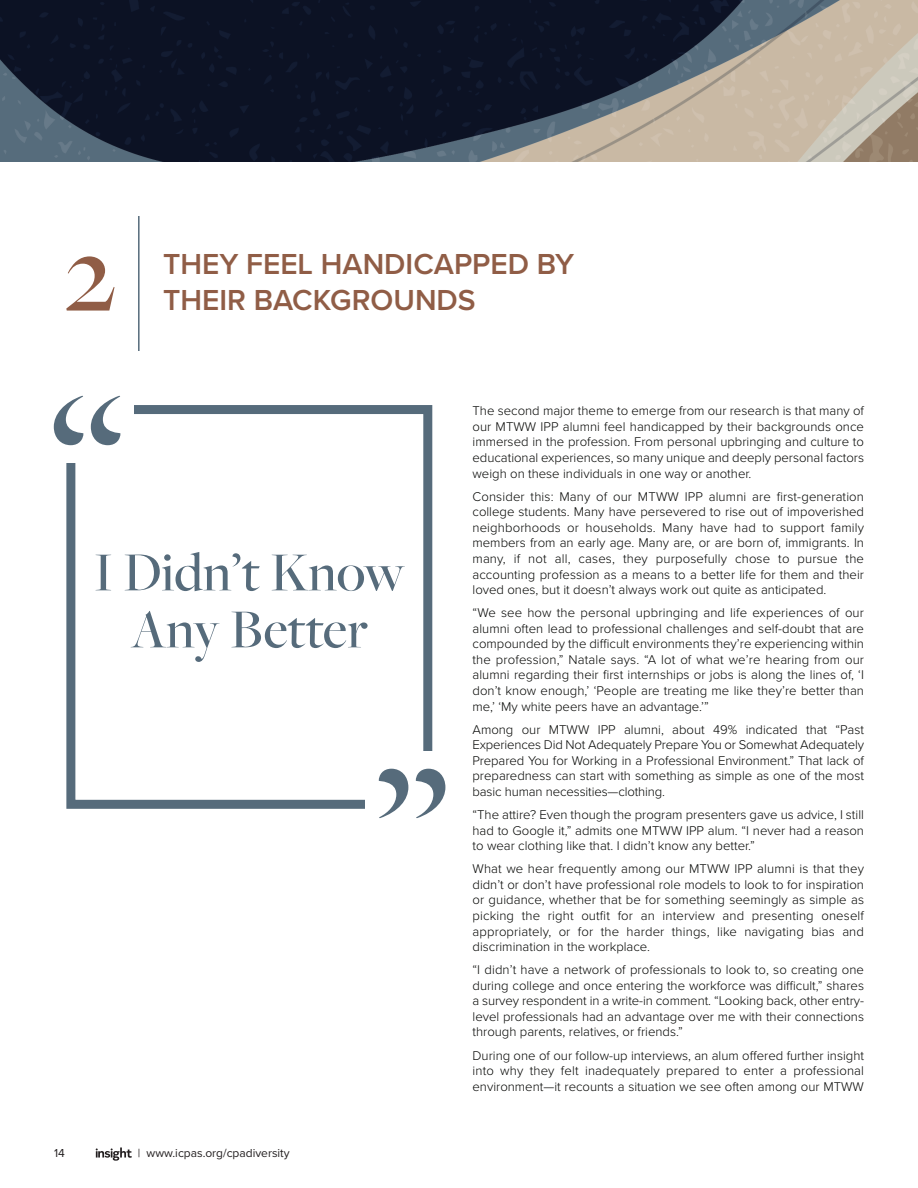
<style>
.page{position:relative;width:918px;height:1188px;background:#fff}
.page>*{position:absolute;margin:0;border:0;box-sizing:border-box;transform-origin:0 0}
.t1{font:500 57px/57px "Freight Big Pro";color:#566b7b;text-align:center}
.t2{font:600 30px/36px "Proxima Nova";color:#905d46}
.t3{font:300 13.2px/15.6px "Proxima Nova";color:#040503;text-align:justify}
.t4{font:12px "Proxima Nova";color:#231f20}
</style>
<div class="page">
<svg style="left:96px;top:1148px;width:36px;height:13px"></svg>
<img style="left:0;top:0;width:918px;height:162px">
<svg style="left:66px;top:256px;width:49px;height:55px"></svg>
<hr style="left:138px;top:216px;width:2px;height:135px;background:#566b7b">
<div style="left:66px;top:405px;width:366px;height:404px;border:9px solid #566b7b"></div>
<div style="left:47px;top:382px;width:87px;height:81px;background:#fff"></div>
<div style="left:365px;top:751px;width:80px;height:78px;background:#fff"></div>
<svg style="left:379px;top:769px;width:66px;height:49px"></svg>
<svg style="left:54px;top:396px;width:66px;height:49px"></svg>
<p class="t2" style="left:163px;top:249px;width:413px">THEY FEEL HANDICAPPED BY<br>THEIR BACKGROUNDS</p>
<p class="t1" style="left:94px;top:542px;width:313px">I Didn’t Know<br>Any Better</p>
<p class="t4" style="left:54px;top:1149px;width:12px">14</p>
<p class="t4" style="left:138px;top:1149px;width:153px">| www.icpas.org/cpadiversity</p>
<p class="t3" style="left:473px;top:404px;width:393px">The second major theme to emerge from our research is that many of our MTWW IPP alumni feel handicapped by their backgrounds once immersed in the profession. From personal upbringing and culture to educational experiences, so many unique and deeply personal factors weigh on these individuals in one way or another.</p>
<p class="t3" style="left:473px;top:490px;width:393px">Consider this: Many of our MTWW IPP alumni are first-generation college students. Many have persevered to rise out of impoverished neighborhoods or households. Many have had to support family members from an early age. Many are, or are born of, immigrants. In many, if not all, cases, they purposefully chose to pursue the accounting profession as a means to a better life for them and their loved ones, but it doesn’t always work out quite as anticipated.</p>
<p class="t3" style="left:473px;top:606px;width:393px">“We see how the personal upbringing and life experiences of our alumni often lead to professional challenges and self-doubt that are compounded by the difficult environments they’re experiencing within the profession,” Natale says. “A lot of what we’re hearing from our alumni regarding their first internships or jobs is along the lines of, ‘I don’t know enough,’ ‘People are treating me like they’re better than me,’ ‘My white peers have an advantage.’”</p>
<p class="t3" style="left:473px;top:723px;width:393px">Among our MTWW IPP alumni, about 49% indicated that “Past Experiences Did Not Adequately Prepare You or Somewhat Adequately Prepared You for Working in a Professional Environment.” That lack of preparedness can start with something as simple as one of the most basic human necessities—clothing.</p>
<p class="t3" style="left:473px;top:808px;width:393px">“The attire? Even though the program presenters gave us advice, I still had to Google it,” admits one MTWW IPP alum. “I never had a reason to wear clothing like that. I didn’t know any better.”</p>
<p class="t3" style="left:473px;top:862px;width:393px">What we hear frequently among our MTWW IPP alumni is that they didn’t or don’t have professional role models to look to for inspiration or guidance, whether that be for something seemingly as simple as picking the right outfit for an interview and presenting oneself appropriately, or for the harder things, like navigating bias and discrimination in the workplace.</p>
<p class="t3" style="left:473px;top:963px;width:393px">“I didn’t have a network of professionals to look to, so creating one during college and once entering the workforce was difficult,” shares a survey respondent in a write-in comment. “Looking back, other entry&shy;level professionals had an advantage over me with their connections through parents, relatives, or friends.”</p>
<p class="t3" style="left:473px;top:1049px;width:393px">During one of our follow-up interviews, an alum offered further insight into why they felt inadequately prepared to enter a professional environment—it recounts a situation we see often among our MTWW</p>
</div>
